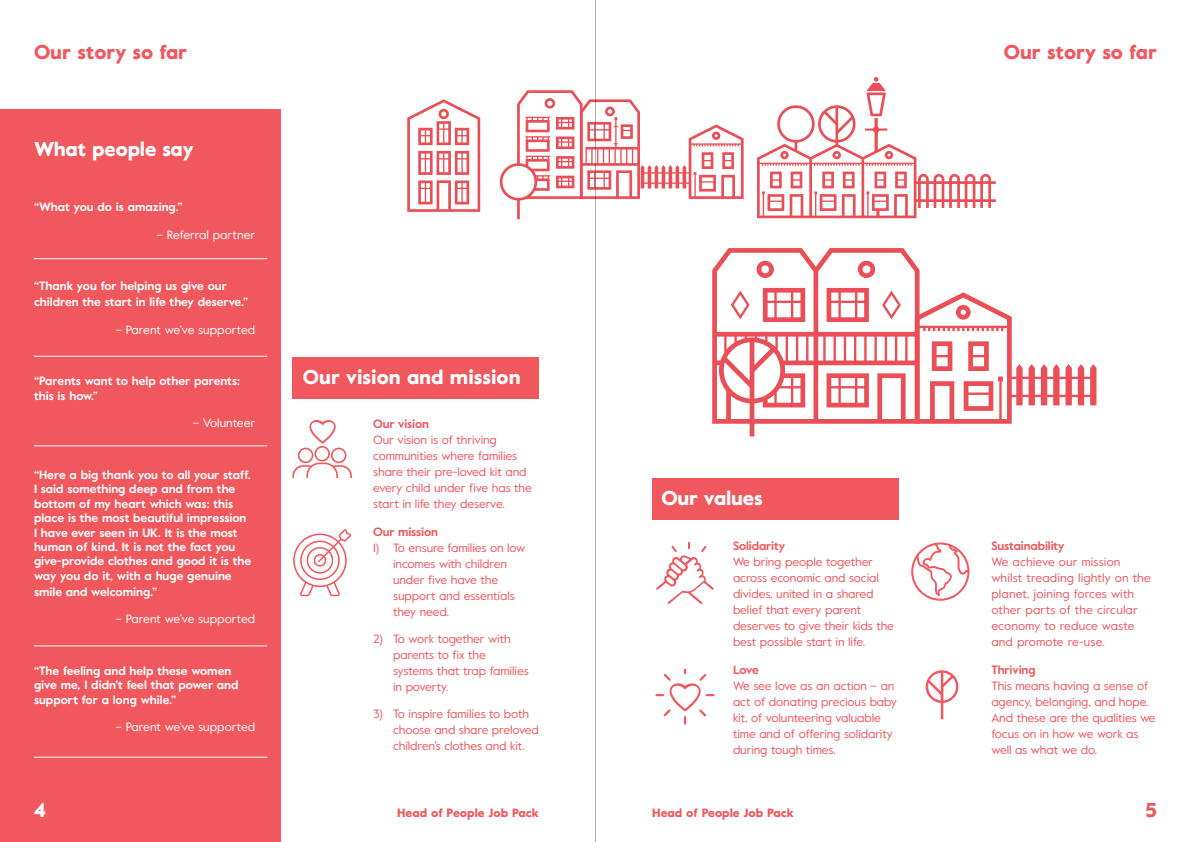
<style>
.page{position:relative;width:1191px;height:842px;background:#fff}
.page>*{position:absolute;margin:0;border:0;box-sizing:border-box;transform-origin:0 0}
.t1{font:900 20px "Value";letter-spacing:-.005em;color:#fff}
.t2{font:900 20px "Value";color:#f0585e}
.t3{font:12px/16px "Value";letter-spacing:-.01em;color:#f0585e}
.t4{font:700 12px/14.4px "Value";color:#fff}
.t5{font:12px/16px "Value";letter-spacing:.01em;color:#f0585e}
.t6{font:12px "Value";color:#fff}
.t7{font:700 12px "Value";letter-spacing:-.01em;color:#f0585e}
.t8{font:900 12px "Value";color:#f0585e}
</style>
<div class="page">
<div style="left:652px;top:479px;width:246px;height:41px;background:#f0585e"></div>
<div style="left:292px;top:357px;width:246px;height:42px;background:#f0585e"></div>
<div style="left:0;top:109px;width:280px;height:733px;background:#f0585e"></div>
<svg style="left:911px;top:542px;width:58px;height:59px"></svg>
<svg style="left:292px;top:420px;width:60px;height:58px"></svg>
<svg style="left:757px;top:77px;width:238px;height:141px"></svg>
<svg style="left:500px;top:90px;width:243px;height:129px"></svg>
<svg style="left:407px;top:99px;width:73px;height:113px"></svg>
<svg style="left:712px;top:248px;width:384px;height:188px"></svg>
<svg style="left:656px;top:542px;width:58px;height:62px"></svg>
<svg style="left:655px;top:669px;width:59px;height:56px"></svg>
<svg style="left:925px;top:670px;width:33px;height:49px"></svg>
<svg style="left:292px;top:528px;width:60px;height:69px"></svg>
<hr style="left:34px;top:258px;width:233px;height:1px;background:#fff">
<hr style="left:34px;top:356px;width:233px;height:1px;background:#fff">
<hr style="left:34px;top:446px;width:233px;height:1px;background:#fff">
<hr style="left:34px;top:646px;width:233px;height:1px;background:#fff">
<hr style="left:34px;top:757px;width:233px;height:1px;background:#fff">
<hr style="left:595px;top:0;width:1px;height:842px;background:#000">
<h1 class="t2" style="left:34px;top:39px;width:155px">Our story so far</h1>
<h1 class="t2" style="left:1003px;top:39px;width:155px">Our story so far</h1>
<h1 class="t1" style="left:34px;top:135px;width:161px">What people say</h1>
<p class="t4" style="left:34px;top:200px;width:150px">“What you do is amazing.”</p>
<p class="t6" style="left:157px;top:226px;width:100px">– Referral partner</p>
<p class="t4" style="left:34px;top:278px;width:215px;line-height:16px">“Thank you for helping us give our children the start in life they deserve.”</p>
<p class="t6" style="left:115px;top:321px;width:141px">– Parent we’ve supported</p>
<p class="t4" style="left:34px;top:374px;width:207px">“Parents want to help other parents: this is how.”</p>
<p class="t6" style="left:193px;top:415px;width:64px">– Volunteer</p>
<p class="t4" style="left:34px;top:468px;width:219px">“Here a big thank you to all your staff.<br>I said something deep and from the bottom of my heart which was: this place is the most beautiful impression I have ever seen in UK. It is the most human of kind. It is not the fact you give-provide clothes and good it is the way you do it, with a huge genuine</p>
<p class="t4" style="left:34px;top:584px;width:125px">smile and welcoming.”</p>
<p class="t6" style="left:115px;top:611px;width:141px">– Parent we’ve supported</p>
<p class="t4" style="left:34px;top:663px;width:206px">“The feeling and help these women give me, I didn’t feel that power and support for a long while.”</p>
<p class="t6" style="left:115px;top:718px;width:141px">– Parent we’ve supported</p>
<h1 class="t1" style="left:303px;top:363px;width:219px">Our vision and mission</h1>
<p class="t7" style="left:373px;top:416px;width:57px">Our vision</p>
<p class="t3" style="left:373px;top:432px;width:160px">Our vision is of thriving communities where families share their pre-loved kit and every child under five has the start in life they deserve.</p>
<p class="t7" style="left:373px;top:523px;width:66px">Our mission</p>
<p class="t3" style="left:393px;top:539px;width:134px;text-indent:-20px">1) To ensure families on low incomes with children under five have the support and essentials they need.</p>
<p class="t3" style="left:393px;top:631px;width:137px;text-indent:-20px">2) To work together with parents to fix the systems that trap families in poverty.</p>
<p class="t3" style="left:393px;top:706px;width:147px;text-indent:-20px">3) To inspire families to both choose and share preloved children’s clothes and kit.</p>
<h1 class="t1" style="left:661px;top:484px;width:103px">Our values</h1>
<p class="t7" style="left:733px;top:538px;width:54px">Solidarity</p>
<p class="t3" style="left:733px;top:554px;width:162px">We bring people together across economic and social divides, united in a shared belief that every parent deserves to give their kids the best possible start in life.</p>
<p class="t7" style="left:733px;top:661px;width:27px">Love</p>
<p class="t3" style="left:733px;top:677px;width:165px">We see love as an action – an act of donating precious baby kit, of volunteering valuable time and of offering solidarity during tough times.</p>
<p class="t7" style="left:991px;top:538px;width:75px">Sustainability</p>
<p class="t5" style="left:991px;top:554px;width:161px">We achieve our mission whilst treading lightly on the planet, joining forces with other parts of the circular economy to reduce waste and promote re-use.</p>
<p class="t7" style="left:991px;top:661px;width:46px">Thriving</p>
<p class="t3" style="left:991px;top:677px;width:166px">This means having a sense of agency, belonging, and hope.<br>And these are the qualities we focus on in how we work as well as what we do.</p>
<h1 class="t1" style="left:34px;top:796px;width:13px">4</h1>
<p class="t8" style="left:397px;top:804px;width:143px">Head of People Job Pack</p>
<p class="t8" style="left:652px;top:804px;width:143px">Head of People Job Pack</p>
<h1 class="t2" style="left:1145px;top:796px;width:13px">5</h1>
<p class="t6" style="left:34px;top:804px;width:8px">4</p>
</div>
